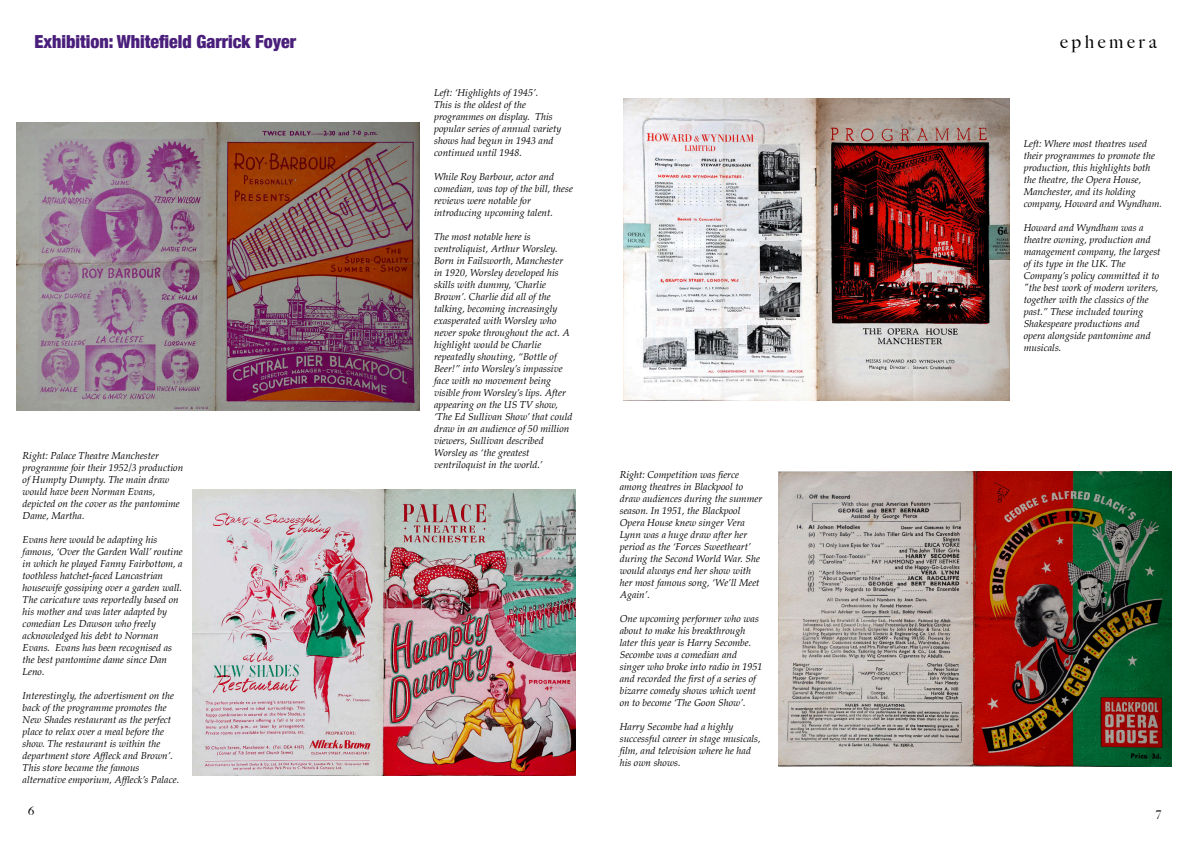
<style>
.page{position:relative;width:1191px;height:842px;background:#fff}
.page>*{position:absolute;margin:0;border:0;box-sizing:border-box;transform-origin:0 0}
.t1{font:900 condensed 18px "Helvetica Neue";color:#4a1f7b}
.t2{font:500 18px "Big Caslon";letter-spacing:.2em;color:#000}
.t3{font:500 12px "Big Caslon";color:#000}
.t4{font:italic 10px/12px "Palatino";color:#000}
</style>
<div class="page">
<img style="left:17px;top:122px;width:402px;height:289px">
<img style="left:192px;top:490px;width:383px;height:286px">
<img style="left:623px;top:98px;width:386px;height:303px">
<img style="left:778px;top:471px;width:393px;height:296px">
<h1 class="t1" style="left:34px;top:30px;width:263px">Exhibition: Whitefield Garrick Foyer</h1>
<p class="t4" style="left:23px;top:451px;width:162px">Right: Palace Theatre Manchester programme foir their 1952/3 production of Humpty Dumpty. The main draw would have been Norman Evans, depicted on the cover as the pantomime<br>Dame, Martha.</p>
<p class="t4" style="left:23px;top:535px;width:162px">Evans here would be adapting his famous, ‘Over the Garden Wall’ routine in which he played Fanny Fairbottom, a toothless hatchet-faced Lancastrian housewife gossiping over a garden wall.<br>The caricature was reportedly based on his mother and was later adapted by comedian Les Dawson who freely acknowledged his debt to Norman Evans. Evans has been recognised as the best pantomime dame since Dan Leno.</p>
<p class="t4" style="left:23px;top:691px;width:158px">Interestingly, the advertisment on the back of the programme promotes the New Shades restaurant as the perfect place to relax over a meal before the show. The restaurant is within the department store Affleck and Brown’.<br>This store became the famous alternative emporium, Affleck’s Palace.</p>
<p class="t4" style="left:434px;top:88px;width:129px">Left: ‘Highlights of 1945’.<br>This is the oldest of the programmes on display. This popular series of annual variety shows had begun in 1943 and continued until 1948.</p>
<p class="t4" style="left:434px;top:172px;width:140px">While Roy Barbour, actor and comedian, was top of the bill, these reviews were notable for introducing upcoming talent.</p>
<p class="t4" style="left:434px;top:232px;width:140px">The most notable here is ventroliquist, Arthur Worsley.<br>Born in Failsworth, Manchester in 1920, Worsley developed his skills with dummy, ‘Charlie<br>Brown’. Charlie did all of the talking, becoming increasingly exasperated with Worsley who never spoke throughout the act. A highlight would be Charlie repeatedly shouting, “Bottle of<br>Beer!” into Worsley’s impassive face with no movement being visible from Worsley’s lips. After appearing on the US TV show, ‘The Ed Sullivan Show’ that could draw in an audience of 50 million viewers, Sullivan described<br>Worsley as ‘the greatest ventriloquist in the world.’</p>
<p class="t4" style="left:620px;top:470px;width:144px">Right: Competition was fierce among theatres in Blackpool to draw audiences during the summer season. In 1951, the Blackpool<br>Opera House knew singer Vera<br>Lynn was a huge draw after her period as the ‘Forces Sweetheart’ during the Second World War. She would always end her show with her most famous song, ‘We’ll Meet<br>Again’.</p>
<p class="t4" style="left:620px;top:614px;width:144px">One upcoming performer who was about to make his breakthrough later this year is Harry Secombe.<br>Secombe was a comedian and singer who broke into radio in 1951 and recorded the first of a series of bizarre comedy shows which went on to become ‘The Goon Show’.</p>
<p class="t4" style="left:620px;top:722px;width:142px">Harry Secombe had a highly successful career in stage musicals, film, and television where he had his own shows.</p>
<h1 class="t2" style="left:1060px;top:35px;width:98px">ephemera</h1>
<p class="t4" style="left:1023px;top:138px;width:140px">Left: Where most theatres used their programmes to promote the production, this highlights both the theatre, the Opera House,<br>Manchester, and its holding company, Howard and Wyndham.</p>
<p class="t4" style="left:1023px;top:222px;width:138px">Howard and Wyndham was a theatre owning, production and management company, the largest of its type in the UK. The<br>Company’s policy committed it to "the best work of modern writers, together with the classics of the past.” These included touring<br>Shakespeare productions and opera alongside pantomime and musicals.</p>
<p class="t3" style="left:28px;top:806px;width:8px">6</p>
<p class="t3" style="left:1155px;top:807px;width:7px">7</p>
</div>
